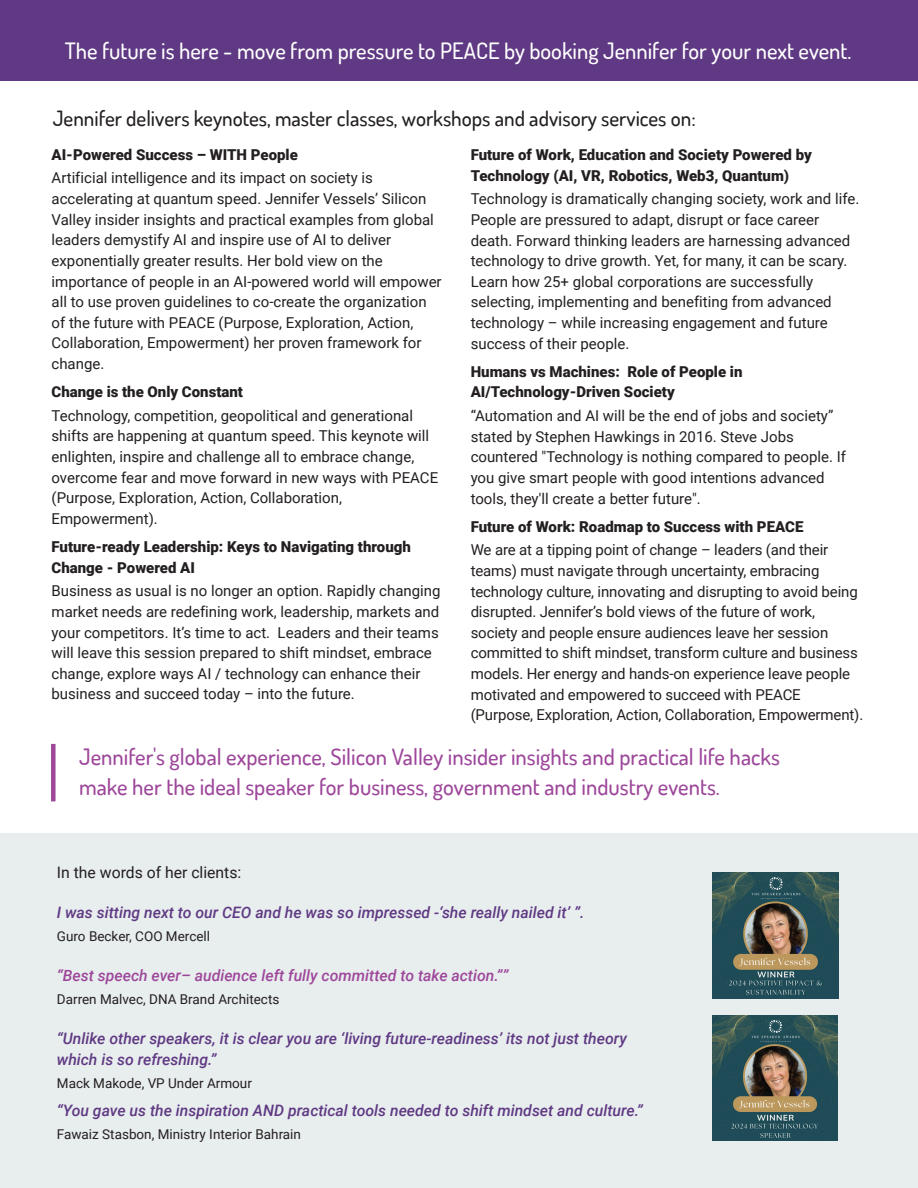
<style>
.page{position:relative;width:918px;height:1188px;background:#fff}
.page>*{position:absolute;margin:0;border:0;box-sizing:border-box;transform-origin:0 0}
.t1{font:500 22.5px/30px "Dosis";color:#9d479a}
.t2{font:500 22.5px "Dosis";color:#fff}
.t3{font:500 21px "Dosis";color:#231f20}
.t4{font:italic 500 15.75px/21px "Roboto";color:#5f3983}
.t5{font:italic 500 15.75px "Roboto";color:#9d479a}
.t6{font:15.75px "Roboto";color:#231f20}
.t7{font:15px/20.7px "Roboto";color:#231f20}
.t8{font:900 15px/20.7px "Roboto";color:#231f20}
.t9{font:13.5px "Roboto";color:#231f20}
</style>
<div class="page">
<div style="left:0;top:834px;width:918px;height:354px;background:#e8edee"></div>
<div style="left:0;top:0;width:918px;height:81px;background:#5f3983"></div>
<div style="left:51px;top:744px;width:5px;height:57px;background:#9d489b"></div>
<img style="left:713px;top:1015px;width:125px;height:126px">
<img style="left:712px;top:872px;width:127px;height:127px">
<h1 class="t2" style="left:65px;top:36px;width:788px">The future is here - move from pressure to PEACE by booking Jennifer for your next event.</h1>
<h2 class="t3" style="left:53px;top:105px;width:644px">Jennifer delivers keynotes, master classes, workshops and advisory services on:</h2>
<p class="t8" style="left:52px;top:144px;width:248px">AI-Powered Success – WITH People</p>
<p class="t7" style="left:52px;top:167px;width:392px">Artificial intelligence and its impact on society is accelerating at quantum speed. Jennifer Vessels’ Silicon Valley insider insights and practical examples from global leaders demystify AI and inspire use of AI to deliver exponentially greater results. Her bold view on the importance of people in an AI-powered world will empower all to use proven guidelines to co-create the organization of the future with PEACE (Purpose, Exploration, Action, Collaboration, Empowerment) her proven framework for change.</p>
<p class="t8" style="left:52px;top:381px;width:193px">Change is the Only Constant</p>
<p class="t7" style="left:52px;top:405px;width:388px">Technology, competition, geopolitical and generational shifts are happening at quantum speed. This keynote will enlighten, inspire and challenge all to embrace change, overcome fear and move forward in new ways with PEACE (Purpose, Exploration, Action, Collaboration, Empowerment).</p>
<p class="t8" style="left:52px;top:536px;width:361px">Future-ready Leadership: Keys to Navigating through<br>Change - Powered AI</p>
<p class="t7" style="left:52px;top:580px;width:390px">Business as usual is no longer an option. Rapidly changing market needs are redefining work, leadership, markets and your competitors. It’s time to act. Leaders and their teams will leave this session prepared to shift mindset, embrace change, explore ways AI / technology can enhance their business and succeed today – into the future.</p>
<p class="t8" style="left:471px;top:144px;width:343px">Future of Work, Education and Society Powered by<br>Technology (AI, VR, Robotics, Web3, Quantum)</p>
<p class="t7" style="left:471px;top:188px;width:390px">Technology is dramatically changing society, work and life.<br>People are pressured to adapt, disrupt or face career death. Forward thinking leaders are harnessing advanced technology to drive growth. Yet, for many, it can be scary.<br>Learn how 25+ global corporations are successfully selecting, implementing and benefiting from advanced technology – while increasing engagement and future success of their people.</p>
<p class="t8" style="left:471px;top:361px;width:273px">Humans vs Machines: Role of People in<br>AI/Technology-Driven Society</p>
<p class="t7" style="left:471px;top:405px;width:377px">“Automation and AI will be the end of jobs and society” stated by Stephen Hawkings in 2016. Steve Jobs countered "Technology is nothing compared to people. If you give smart people with good intentions advanced tools, they'll create a better future".</p>
<p class="t8" style="left:471px;top:515px;width:334px">Future of Work: Roadmap to Success with PEACE</p>
<p class="t7" style="left:471px;top:539px;width:394px">We are at a tipping point of change – leaders (and their teams) must navigate through uncertainty, embracing technology culture, innovating and disrupting to avoid being disrupted. Jennifer’s bold views of the future of work, society and people ensure audiences leave her session committed to shift mindset, transform culture and business models. Her energy and hands-on experience leave people motivated and empowered to succeed with PEACE (Purpose, Exploration, Action, Collaboration, Empowerment).</p>
<h1 class="t1" style="left:79px;top:742px;width:702px">Jennifer's global experience, Silicon Valley insider insights and practical life hacks make her the ideal speaker for business, government and industry events.</h1>
<p class="t6" style="left:57px;top:861px;width:186px">In the words of her clients:</p>
<p class="t4" style="left:57px;top:902px;width:529px">I was sitting next to our CEO and he was so impressed -‘she really nailed it’ ”.</p>
<p class="t9" style="left:57px;top:927px;width:155px">Guro Becker, COO Mercell</p>
<p class="t5" style="left:57px;top:965px;width:453px">“Best speech ever– audience left fully committed to take action.””</p>
<p class="t9" style="left:57px;top:990px;width:224px">Darren Malvec, DNA Brand Architects</p>
<p class="t4" style="left:57px;top:1028px;width:571px">“Unlike other speakers, it is clear you are ‘living future-readiness’ its not just theory which is so refreshing.”</p>
<p class="t9" style="left:57px;top:1074px;width:197px">Mack Makode, VP Under Armour</p>
<p class="t4" style="left:57px;top:1100px;width:587px">“You gave us the inspiration AND practical tools needed to shift mindset and culture.”</p>
<p class="t9" style="left:57px;top:1125px;width:246px">Fawaiz Stasbon, Ministry Interior Bahrain</p>
</div>
